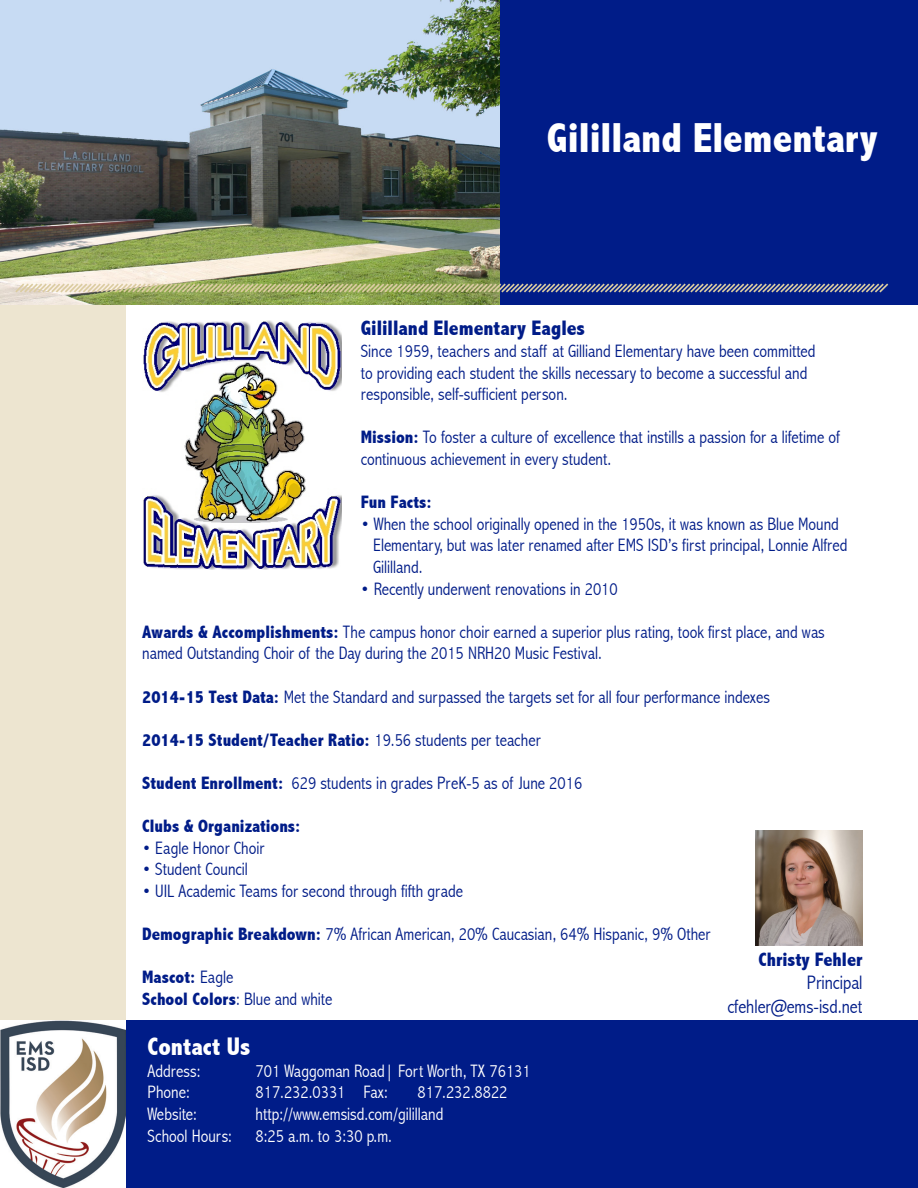
<style>
.page{position:relative;width:918px;height:1188px;background:#fff}
.page>*{position:absolute;margin:0;border:0;box-sizing:border-box;transform-origin:0 0}
.t1{font:800 condensed 42px "Abadi";color:#fff}
.t2{font:800 condensed 25.5px "Abadi";color:#fff}
.t3{font:800 condensed 21px "Abadi";color:#001c88}
.t4{font:300 condensed 19.5px "Abadi";color:#001c88}
.t5{font:800 condensed 19.5px "Abadi";color:#001c88}
.t6{font:300 condensed 18px/21.6px "Abadi";color:#001c88}
.t7{font:300 condensed 18px "Abadi";color:#fff}
.t8{font:800 condensed 18px "Abadi";color:#001c88}
.s1{font-weight:800}
.s2{font-weight:300}
</style>
<div class="page">
<div style="left:0;top:165px;width:125px;height:931px;background:#ede5d0"></div>
<div style="left:500px;top:0;width:418px;height:304px;background:#001c88"></div>
<div style="left:126px;top:1020px;width:792px;height:168px;background:#001c88"></div>
<img style="left:0;top:0;width:500px;height:304px">
<svg style="left:14px;top:282px;width:875px;height:12px"></svg>
<img style="left:143px;top:321px;width:198px;height:248px">
<img style="left:0;top:1020px;width:126px;height:168px">
<img style="left:756px;top:831px;width:106px;height:115px">
<p class="t1" style="left:547px;top:113px;width:332px">Gililland Elementary</p>
<p class="t3" style="left:361px;top:316px;width:226px">Gililland Elementary Eagles</p>
<p class="t6" style="left:361px;top:340px;width:456px">Since 1959, teachers and staff at Gilliand Elementary have been committed to providing each student the skills necessary to become a successful and responsible, self-sufficient person.</p>
<p class="t6" style="left:361px;top:427px;width:481px"><span class="s1">Mission:</span> To foster a culture of excellence that instills a passion for a lifetime of continuous achievement in every student.</p>
<p class="t8" style="left:361px;top:492px;width:72px">Fun Facts:</p>
<p class="t6" style="left:361px;top:513px;width:480px">• When the school originally opened in the 1950s, it was known as Blue Mound</p>
<p class="t6" style="left:373px;top:535px;width:476px">Elementary, but was later renamed after EMS ISD’s first principal, Lonnie Alfred</p>
<p class="t6" style="left:373px;top:556px;width:51px">Gililland.</p>
<p class="t6" style="left:361px;top:578px;width:259px">• Recently underwent renovations in 2010</p>
<p class="t6" style="left:142px;top:621px;width:684px"><span class="s1">Awards &amp; Accomplishments:</span> The campus honor choir earned a superior plus rating, took first place, and was named Outstanding Choir of the Day during the 2015 NRH20 Music Festival.</p>
<p class="t6" style="left:142px;top:686px;width:629px"><span class="s1">2014-15 Test Data:</span> Met the Standard and surpassed the targets set for all four performance indexes</p>
<p class="t8" style="left:142px;top:729px;width:400px">2014-15 Student/Teacher Ratio: <span class="s2">19.56 students per teacher</span></p>
<p class="t6" style="left:142px;top:772px;width:442px"><span class="s1">Student Enrollment:</span> 629 students in grades PreK-5 as of June 2016</p>
<p class="t8" style="left:142px;top:816px;width:160px">Clubs &amp; Organizations:</p>
<p class="t6" style="left:142px;top:837px;width:124px">• Eagle Honor Choir</p>
<p class="t6" style="left:142px;top:859px;width:107px">• Student Council</p>
<p class="t6" style="left:142px;top:880px;width:322px">• UIL Academic Teams for second through fifth grade</p>
<p class="t6" style="left:142px;top:923px;width:570px"><span class="s1">Demographic Breakdown:</span> 7% African American, 20% Caucasian, 64% Hispanic, 9% Other</p>
<p class="t8" style="left:142px;top:967px;width:93px">Mascot: <span class="s2">Eagle</span></p>
<p class="t6" style="left:142px;top:988px;width:192px"><span class="s1">School Colors</span>: Blue and white</p>
<p class="t2" style="left:148px;top:1032px;width:104px">Contact Us</p>
<p class="t7" style="left:148px;top:1060px;width:54px">Address:</p>
<p class="t7" style="left:256px;top:1060px;width:277px">701 Waggoman Road| Fort Worth, TX 76131</p>
<p class="t7" style="left:148px;top:1082px;width:44px">Phone:</p>
<p class="t7" style="left:256px;top:1082px;width:134px">817.232.0331 Fax:</p>
<p class="t7" style="left:418px;top:1082px;width:91px">817.232.8822</p>
<p class="t7" style="left:148px;top:1103px;width:51px">Website:</p>
<p class="t7" style="left:256px;top:1103px;width:189px">http://www.emsisd.com/gililland</p>
<p class="t7" style="left:148px;top:1125px;width:86px">School Hours:</p>
<p class="t7" style="left:256px;top:1125px;width:138px">8:25 a.m. to 3:30 p.m.</p>
<p class="t5" style="left:758px;top:948px;width:106px">Christy Fehler</p>
<p class="t4" style="left:807px;top:971px;width:57px">Principal</p>
<p class="t4" style="left:727px;top:995px;width:137px">cfehler@ems-isd.net</p>
</div>
